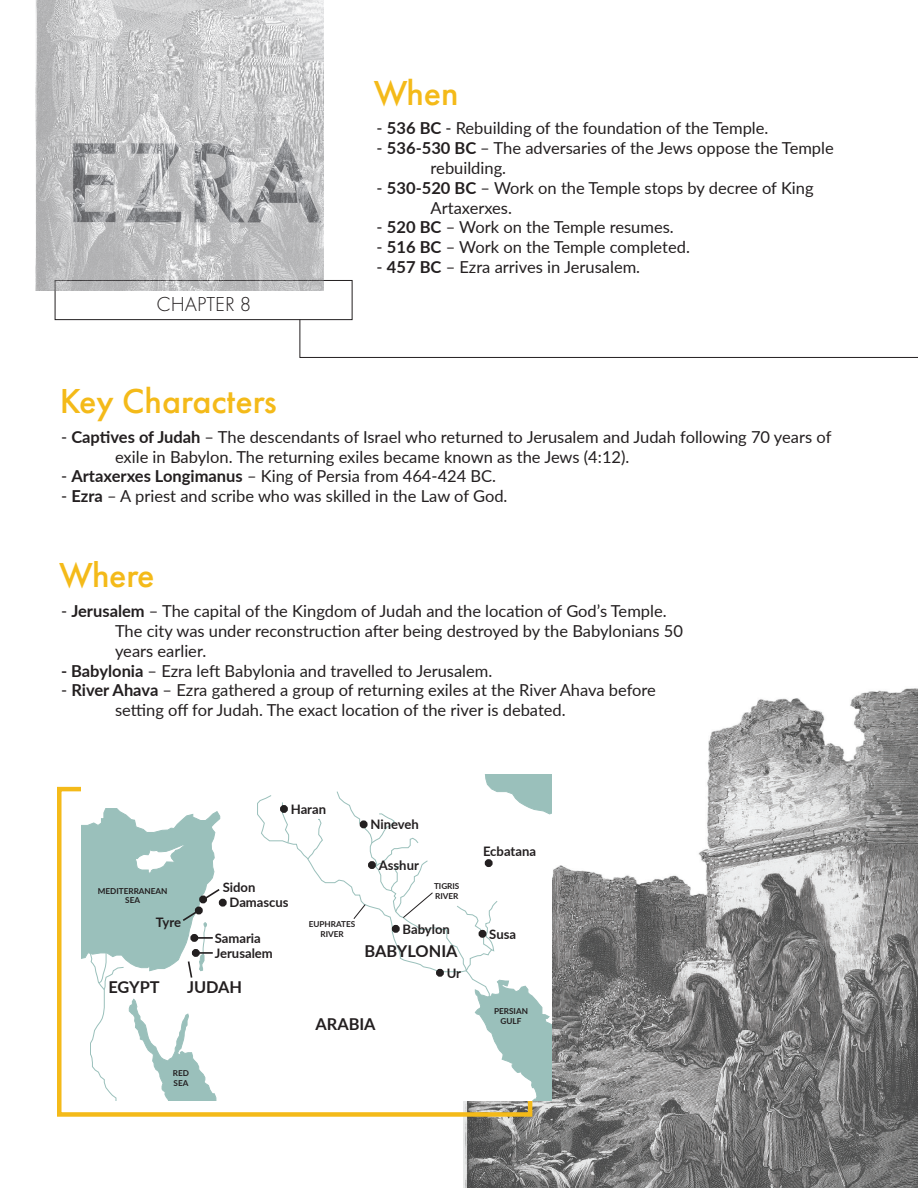
<style>
.page{position:relative;width:918px;height:1188px;background:#fff}
.page>*{position:absolute;margin:0;border:0;box-sizing:border-box;transform-origin:0 0}
.t1{font:500 36px "Futura PT";color:#f4ba19}
.t2{font:300 21px "Futura PT";color:#231f20}
.t3{font:16.5px/19.8px "Lato";color:#231f20}
.t4{font:700 16.35px "Lato";color:#231f20}
.t5{font:700 13.05px "Lato";color:#231f20}
.t6{font:700 8.1px/9.8px "Lato";color:#231f20;text-align:center}
.s1{font-weight:700}
</style>
<div class="page">
<img style="left:464px;top:688px;width:454px;height:500px">
<div style="left:55px;top:280px;width:297px;height:40px;border:1px solid #231f20"></div>
<div style="left:57px;top:787px;width:475px;height:330px;border:4px solid #f4ba19"></div>
<svg style="left:81px;top:787px;width:255px;height:114px"></svg>
<svg style="left:257px;top:794px;width:79px;height:107px"></svg>
<svg style="left:307px;top:819px;width:16px;height:41px"></svg>
<svg style="left:282px;top:802px;width:7px;height:42px"></svg>
<div style="left:280px;top:805px;width:8px;height:8px;border:5px solid #231f20;border-radius:50%"></div>
<div style="left:219px;top:899px;width:8px;height:8px;border:5px solid #231f20;border-radius:50%"></div>
<svg style="left:336px;top:775px;width:216px;height:325px"></svg>
<svg style="left:81px;top:808px;width:143px;height:292px"></svg>
<svg style="left:300px;top:319px;width:618px;height:39px"></svg>
<img style="left:35px;top:0;width:289px;height:290px">
<img style="left:73px;top:137px;width:249px;height:85px">
<p class="t2" style="left:157px;top:293px;width:96px">CHAPTER 8</p>
<h1 class="t1" style="left:374px;top:71px;width:86px">When</h1>
<p class="t3" style="left:377px;top:118px;width:393px">- <span class="s1">536 BC</span> - Rebuilding of the foundation of the Temple.</p>
<p class="t3" style="left:431px;top:138px;width:405px;text-indent:-54px">- <span class="s1">536-530 BC</span> – The adversaries of the Jews oppose the Temple rebuilding.</p>
<p class="t3" style="left:431px;top:177px;width:385px;text-indent:-54px">- <span class="s1">530-520 BC</span> – Work on the Temple stops by decree of King<br>Artaxerxes.</p>
<p class="t3" style="left:377px;top:217px;width:299px">- <span class="s1">520 BC</span> – Work on the Temple resumes.</p>
<p class="t3" style="left:377px;top:237px;width:315px">- <span class="s1">516 BC</span> – Work on the Temple completed.</p>
<p class="t3" style="left:377px;top:256px;width:265px">- <span class="s1">457 BC</span> – Ezra arrives in Jerusalem.</p>
<h1 class="t1" style="left:59px;top:379px;width:219px">Key Characters</h1>
<p class="t3" style="left:115px;top:426px;width:718px;text-indent:-54px">- <span class="s1">Captives of Judah</span> – The descendants of Israel who returned to Jerusalem and Judah following 70 years of exile in Babylon. The returning exiles became known as the Jews (4:12).</p>
<p class="t3" style="left:61px;top:466px;width:437px">- <span class="s1">Artaxerxes Longimanus</span> – King of Persia from 464-424 BC.</p>
<p class="t3" style="left:61px;top:486px;width:448px">- <span class="s1">Ezra</span> – A priest and scribe who was skilled in the Law of God.</p>
<h1 class="t1" style="left:59px;top:554px;width:97px">Where</h1>
<p class="t3" style="left:115px;top:601px;width:569px;text-indent:-54px">- <span class="s1">Jerusalem</span> – The capital of the Kingdom of Judah and the location of God’s Temple.<br>The city was under reconstruction after being destroyed by the Babylonians 50 years earlier.</p>
<p class="t3" style="left:61px;top:660px;width:433px"><span class="s1">- Babylonia</span> – Ezra left Babylonia and travelled to Jerusalem.</p>
<p class="t3" style="left:115px;top:680px;width:542px;text-indent:-54px">- <span class="s1">River Ahava</span> – Ezra gathered a group of returning exiles at the River Ahava before setting off for Judah. The exact location of the river is debated.</p>
<p class="t5" style="left:291px;top:799px;width:37px">Haran</p>
<p class="t5" style="left:370px;top:815px;width:50px">Nineveh</p>
<p class="t6" style="left:98px;top:885px;width:71px">MEDITERRANEAN<br>SEA</p>
<p class="t5" style="left:156px;top:913px;width:27px">Tyre</p>
<p class="t5" style="left:223px;top:878px;width:34px">Sidon</p>
<p class="t5" style="left:230px;top:893px;width:61px">Damascus</p>
<p class="t5" style="left:215px;top:928px;width:48px">Samaria</p>
<p class="t5" style="left:215px;top:943px;width:60px">Jerusalem</p>
<p class="t4" style="left:108px;top:975px;width:53px">EGYPT</p>
<p class="t4" style="left:187px;top:975px;width:57px">JUDAH</p>
<p class="t6" style="left:309px;top:919px;width:48px">EUPHRATES<br>RIVER</p>
<p class="t5" style="left:379px;top:855px;width:42px">Asshur</p>
<p class="t6" style="left:434px;top:881px;width:27px;text-align:left">TIGRIS<br>RIVER</p>
<p class="t5" style="left:403px;top:919px;width:49px">Babylon</p>
<p class="t4" style="left:365px;top:939px;width:94px">BABYLONIA</p>
<p class="t5" style="left:447px;top:963px;width:16px">Ur</p>
<p class="t6" style="left:173px;top:1068px;width:18px;text-align:left">RED<br>SEA</p>
<p class="t4" style="left:316px;top:1012px;width:62px">ARABIA</p>
<p class="t5" style="left:483px;top:842px;width:55px">Ecbatana</p>
<p class="t5" style="left:489px;top:924px;width:28px">Susa</p>
<p class="t6" style="left:494px;top:1006px;width:35px">PERSIAN<br>GULF</p>
</div>
